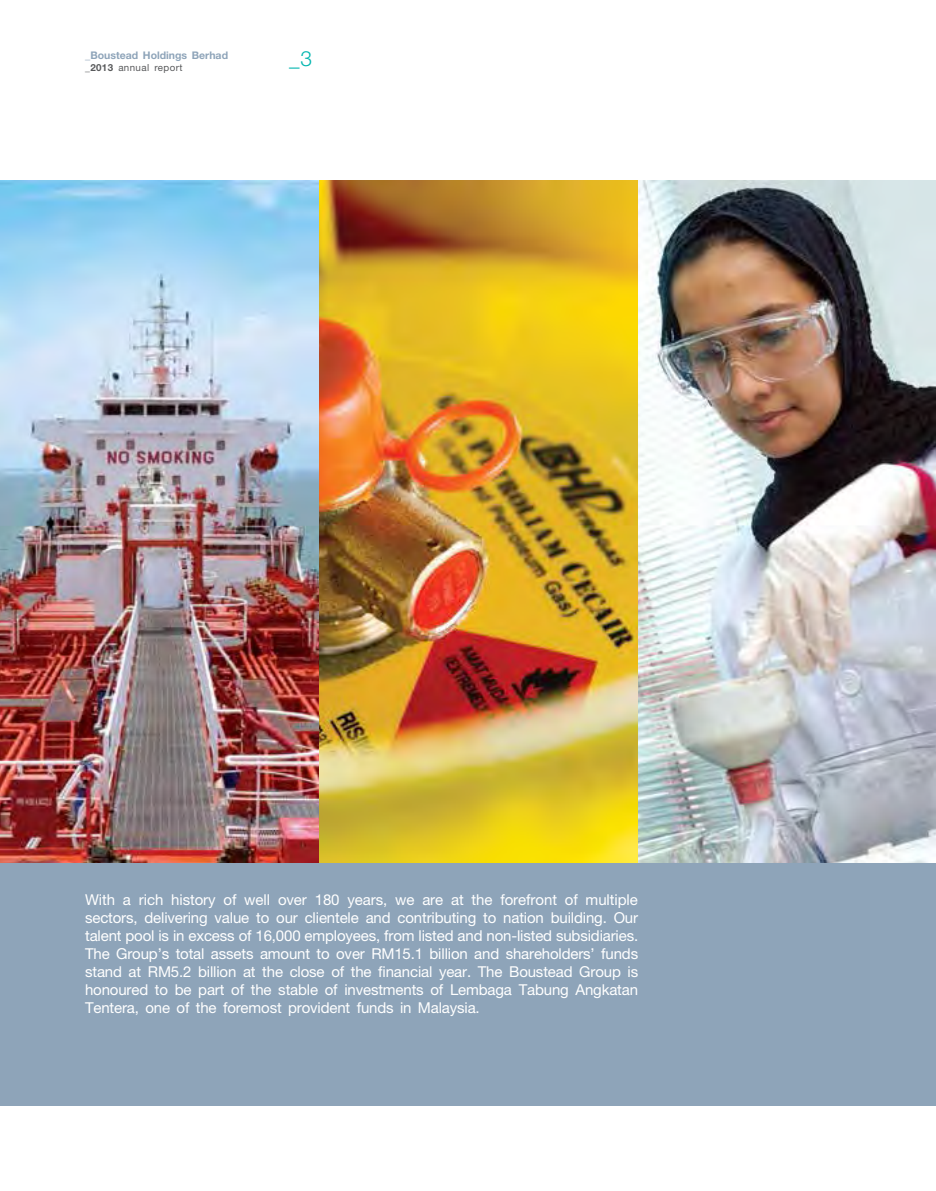
<style>
.page{position:relative;width:936px;height:1191px;background:#fff}
.page>*{position:absolute;margin:0;border:0;box-sizing:border-box;transform-origin:0 0}
.t1{font:300 21px "Helvetica Neue LT Std";color:#00b5af}
.t2{font:15px/18px "Helvetica Neue LT Std";letter-spacing:-.01em;color:#fff;text-align:justify}
.t3{font:700 10.5px "Helvetica Neue LT Std";color:#8ea4b9}
.t4{font:9.75px "Helvetica Neue LT Std";letter-spacing:.04em;color:#58595b}
.s1{font-weight:700}
</style>
<div class="page">
<div style="left:0;top:862px;width:935px;height:244px;background:#8ea4b9"></div>
<img style="left:1px;top:180px;width:934px;height:682px">
<img style="left:0;top:180px;width:1px;height:682px">
<p class="t3" style="left:85px;top:48px;width:144px">_Boustead Holdings Berhad</p>
<p class="t4" style="left:85px;top:61px;width:99px"><span class="s1">_2013</span> annual report</p>
<h1 class="t1" style="left:289px;top:46px;width:25px">_3</h1>
<p class="t2" style="left:85px;top:891px;width:554px">With a rich history of well over 180 years, we are at the forefront of multiple sectors, delivering value to our clientele and contributing to nation building. Our talent pool is in excess of 16,000 employees, from listed and non-listed subsidiaries.<br>The Group’s total assets amount to over RM15.1 billion and shareholders’ funds stand at RM5.2 billion at the close of the financial year. The Boustead Group is honoured to be part of the stable of investments of Lembaga Tabung Angkatan Tentera, one of the foremost provident funds in Malaysia.</p>
</div>
